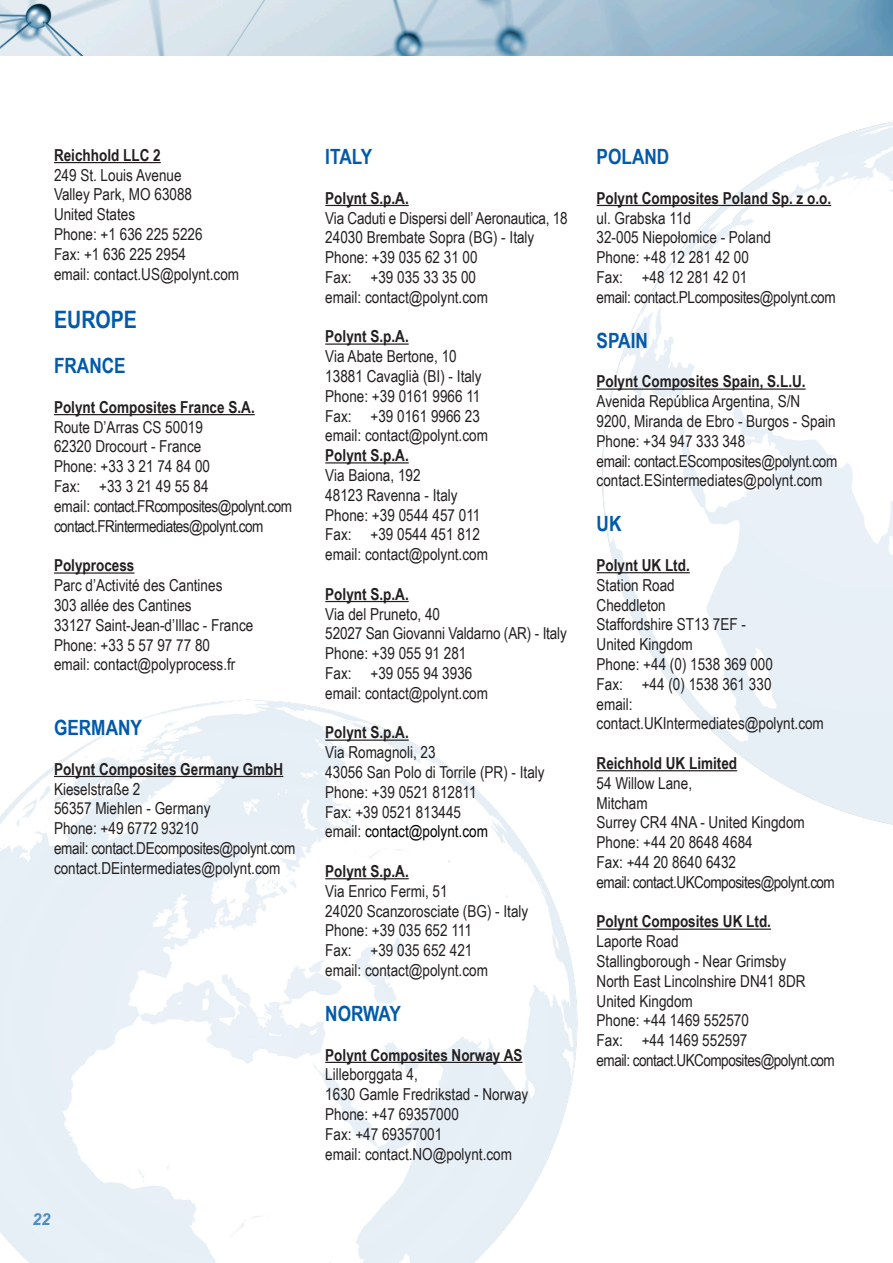
<style>
.page{position:relative;width:893px;height:1263px;background:#fff}
.page>*{position:absolute;margin:0;border:0;box-sizing:border-box;transform-origin:0 0}
.t1{font:700 24px "Arial Narrow";color:#015aaa}
.t2{font:700 21px "Arial Narrow";color:#015aaa}
.t3{font:16.5px "Arial Narrow";color:#231f20}
.t4{font:700 16.5px "Arial Narrow";color:#231f20}
.t5{font:16.5px "Arial Narrow";letter-spacing:-.03em;color:#231f20}
.t6{font:16.5px "Arial Narrow";letter-spacing:-.02em;color:#231f20}
.t7{font:16.5px "Arial Narrow";color:#000001}
.t8{font:italic 700 16.5px "Arial";color:#015aaa}
.s1{color:#231f20}
</style>
<div class="page">
<img style="left:325px;top:121px;width:568px;height:704px">
<img style="left:0;top:672px;width:603px;height:591px">
<hr style="left:54px;top:162px;width:107px;height:1px;background:#231f20">
<hr style="left:54px;top:414px;width:201px;height:1px;background:#231f20">
<hr style="left:54px;top:572px;width:80px;height:2px;background:#231f20">
<hr style="left:54px;top:776px;width:229px;height:1px;background:#231f20">
<hr style="left:325px;top:205px;width:84px;height:1px;background:#231f20">
<hr style="left:325px;top:343px;width:84px;height:2px;background:#231f20">
<hr style="left:325px;top:462px;width:84px;height:1px;background:#231f20">
<hr style="left:325px;top:601px;width:84px;height:1px;background:#231f20">
<hr style="left:325px;top:739px;width:84px;height:2px;background:#231f20">
<hr style="left:325px;top:878px;width:84px;height:1px;background:#231f20">
<hr style="left:325px;top:1062px;width:198px;height:1px;background:#231f20">
<hr style="left:597px;top:205px;width:234px;height:1px;background:#231f20">
<hr style="left:597px;top:388px;width:209px;height:2px;background:#231f20">
<hr style="left:597px;top:572px;width:93px;height:1px;background:#231f20">
<hr style="left:597px;top:770px;width:140px;height:1px;background:#231f20">
<hr style="left:597px;top:928px;width:174px;height:2px;background:#231f20">
<img style="left:0;top:0;width:893px;height:55px">
<p class="t4" style="left:54px;top:143px;width:108px">Reichhold LLC 2</p>
<p class="t3" style="left:54px;top:163px;width:129px">249 St. Louis Avenue</p>
<p class="t3" style="left:54px;top:183px;width:140px">Valley Park, MO 63088</p>
<p class="t3" style="left:54px;top:202px;width:83px">United States</p>
<p class="t3" style="left:54px;top:222px;width:150px">Phone: +1 636 225 5226</p>
<p class="t3" style="left:54px;top:242px;width:134px">Fax: +1 636 225 2954</p>
<p class="t3" style="left:54px;top:262px;width:187px">email: contact.US@polynt.com</p>
<p class="t1" style="left:54px;top:302px;width:85px">EUROPE</p>
<p class="t2" style="left:54px;top:350px;width:73px">FRANCE</p>
<p class="t4" style="left:54px;top:395px;width:202px">Polynt Composites France S.A.</p>
<p class="t3" style="left:54px;top:415px;width:150px">Route D’Arras CS 50019</p>
<p class="t3" style="left:54px;top:435px;width:149px">62320 Drocourt - France</p>
<p class="t3" style="left:54px;top:454px;width:158px">Phone: +33 3 21 74 84 00</p>
<p class="t3" style="left:54px;top:474px;width:156px">Fax: +33 3 21 49 55 84</p>
<p class="t5" style="left:54px;top:494px;width:240px">email: contact.FRcomposites@polynt.com</p>
<p class="t5" style="left:54px;top:514px;width:211px">contact.FRintermediates@polynt.com</p>
<p class="t4" style="left:54px;top:553px;width:82px">Polyprocess</p>
<p class="t3" style="left:54px;top:573px;width:170px">Parc d’Activité des Cantines</p>
<p class="t3" style="left:54px;top:593px;width:139px">303 allée des Cantines</p>
<p class="t3" style="left:54px;top:613px;width:201px">33127 Saint-Jean-d’Illac - France</p>
<p class="t3" style="left:54px;top:633px;width:158px">Phone: +33 5 57 97 77 80</p>
<p class="t3" style="left:54px;top:652px;width:183px">email: contact@polyprocess.fr</p>
<p class="t2" style="left:54px;top:712px;width:90px">GERMANY</p>
<p class="t4" style="left:54px;top:756px;width:231px">Polynt Composites Germany GmbH</p>
<p class="t3" style="left:54px;top:777px;width:88px">Kieselstraße 2</p>
<p class="t3" style="left:54px;top:796px;width:158px">56357 Miehlen - Germany</p>
<p class="t3" style="left:54px;top:816px;width:146px">Phone: +49 6772 93210</p>
<p class="t6" style="left:54px;top:836px;width:243px">email: contact.DEcomposites@polynt.com</p>
<p class="t3" style="left:54px;top:856px;width:228px">contact.DEintermediates@polynt.com</p>
<p class="t8" style="left:32px;top:1208px;width:20px">22</p>
<p class="t2" style="left:325px;top:141px;width:48px">ITALY</p>
<p class="t4" style="left:325px;top:185px;width:85px">Polynt S.p.A.</p>
<p class="t3" style="left:325px;top:206px;width:244px">Via Caduti e Dispersi dell’ Aeronautica, 18</p>
<p class="t3" style="left:325px;top:225px;width:211px">24030 Brembate Sopra (BG) - Italy</p>
<p class="t3" style="left:325px;top:245px;width:154px">Phone: +39 035 62 31 00</p>
<p class="t3" style="left:325px;top:265px;width:152px">Fax: +39 035 33 35 00</p>
<p class="t3" style="left:325px;top:285px;width:164px">email: contact@polynt.com</p>
<p class="t4" style="left:325px;top:324px;width:85px">Polynt S.p.A.</p>
<p class="t3" style="left:325px;top:344px;width:133px">Via Abate Bertone, 10</p>
<p class="t3" style="left:325px;top:364px;width:158px">13881 Cavaglià (BI) - Italy</p>
<p class="t3" style="left:325px;top:384px;width:157px">Phone: +39 0161 9966 11</p>
<p class="t3" style="left:325px;top:404px;width:156px">Fax: +39 0161 9966 23</p>
<p class="t3" style="left:325px;top:423px;width:164px">email: contact@polynt.com</p>
<p class="t4" style="left:325px;top:443px;width:85px">Polynt S.p.A.</p>
<p class="t3" style="left:325px;top:463px;width:97px">Via Baiona, 192</p>
<p class="t3" style="left:325px;top:483px;width:134px">48123 Ravenna - Italy</p>
<p class="t3" style="left:325px;top:503px;width:157px">Phone: +39 0544 457 011</p>
<p class="t3" style="left:325px;top:522px;width:156px">Fax: +39 0544 451 812</p>
<p class="t3" style="left:325px;top:542px;width:164px">email: contact@polynt.com</p>
<p class="t4" style="left:325px;top:581px;width:85px">Polynt S.p.A.</p>
<p class="t3" style="left:325px;top:602px;width:116px">Via del Pruneto, 40</p>
<p class="t3" style="left:325px;top:621px;width:243px">52027 San Giovanni Valdarno (AR) - Italy</p>
<p class="t3" style="left:325px;top:641px;width:143px">Phone: +39 055 91 281</p>
<p class="t3" style="left:325px;top:661px;width:149px">Fax: +39 055 94 3936</p>
<p class="t3" style="left:325px;top:681px;width:164px">email: contact@polynt.com</p>
<p class="t4" style="left:325px;top:720px;width:85px">Polynt S.p.A.</p>
<p class="t3" style="left:325px;top:740px;width:112px">Via Romagnoli, 23</p>
<p class="t3" style="left:325px;top:760px;width:221px">43056 San Polo di Torrile (PR) - Italy</p>
<p class="t3" style="left:325px;top:780px;width:153px">Phone: +39 0521 812811</p>
<p class="t3" style="left:325px;top:800px;width:137px">Fax: +39 0521 813445</p>
<p class="t7" style="left:325px;top:819px;width:164px"><span class="s1">email:</span> contact@polynt.com</p>
<p class="t4" style="left:325px;top:859px;width:85px">Polynt S.p.A.</p>
<p class="t3" style="left:325px;top:879px;width:124px">Via Enrico Fermi, 51</p>
<p class="t3" style="left:325px;top:899px;width:205px">24020 Scanzorosciate (BG) - Italy</p>
<p class="t3" style="left:325px;top:918px;width:148px">Phone: +39 035 652 111</p>
<p class="t3" style="left:325px;top:938px;width:149px">Fax: +39 035 652 421</p>
<p class="t3" style="left:325px;top:958px;width:164px">email: contact@polynt.com</p>
<p class="t2" style="left:325px;top:998px;width:77px">NORWAY</p>
<p class="t4" style="left:325px;top:1042px;width:199px">Polynt Composites Norway AS</p>
<p class="t3" style="left:325px;top:1062px;width:94px">Lilleborggata 4,</p>
<p class="t3" style="left:325px;top:1082px;width:205px">1630 Gamle Fredrikstad - Norway</p>
<p class="t3" style="left:325px;top:1102px;width:135px">Phone: +47 69357000</p>
<p class="t3" style="left:325px;top:1122px;width:118px">Fax: +47 69357001</p>
<p class="t3" style="left:325px;top:1142px;width:188px">email: contact.NO@polynt.com</p>
<p class="t2" style="left:597px;top:141px;width:74px">POLAND</p>
<p class="t4" style="left:597px;top:185px;width:236px">Polynt Composites Poland Sp. z o.o.</p>
<p class="t3" style="left:597px;top:206px;width:96px">ul. Grabska 11d</p>
<p class="t3" style="left:597px;top:225px;width:176px">32-005 Niepołomice - Poland</p>
<p class="t3" style="left:597px;top:245px;width:154px">Phone: +48 12 281 42 00</p>
<p class="t3" style="left:597px;top:265px;width:152px">Fax: +48 12 281 42 01</p>
<p class="t6" style="left:597px;top:285px;width:241px">email: contact.PLcomposites@polynt.com</p>
<p class="t2" style="left:597px;top:324px;width:53px">SPAIN</p>
<p class="t4" style="left:597px;top:369px;width:211px">Polynt Composites Spain, S.L.U.</p>
<p class="t3" style="left:597px;top:389px;width:205px">Avenida República Argentina, S/N</p>
<p class="t3" style="left:597px;top:409px;width:241px">9200, Miranda de Ebro - Burgos - Spain</p>
<p class="t3" style="left:597px;top:429px;width:150px">Phone: +34 947 333 348</p>
<p class="t6" style="left:597px;top:449px;width:242px">email: contact.EScomposites@polynt.com</p>
<p class="t3" style="left:597px;top:468px;width:227px">contact.ESintermediates@polynt.com</p>
<p class="t2" style="left:597px;top:508px;width:26px">UK</p>
<p class="t4" style="left:597px;top:553px;width:95px">Polynt UK Ltd.</p>
<p class="t3" style="left:597px;top:573px;width:80px">Station Road</p>
<p class="t3" style="left:597px;top:593px;width:71px">Cheddleton</p>
<p class="t3" style="left:597px;top:612px;width:151px">Staffordshire ST13 7EF -</p>
<p class="t3" style="left:597px;top:632px;width:98px">United Kingdom</p>
<p class="t3" style="left:597px;top:652px;width:178px">Phone: +44 (0) 1538 369 000</p>
<p class="t3" style="left:597px;top:672px;width:176px">Fax: +44 (0) 1538 361 330</p>
<p class="t3" style="left:597px;top:692px;width:38px">email:</p>
<p class="t3" style="left:597px;top:711px;width:229px">contact.UKIntermediates@polynt.com</p>
<p class="t4" style="left:597px;top:751px;width:142px">Reichhold UK Limited</p>
<p class="t3" style="left:597px;top:771px;width:97px">54 Willow Lane,</p>
<p class="t3" style="left:597px;top:791px;width:53px">Mitcham</p>
<p class="t3" style="left:597px;top:810px;width:210px">Surrey CR4 4NA - United Kingdom</p>
<p class="t3" style="left:597px;top:830px;width:158px">Phone: +44 20 8648 4684</p>
<p class="t3" style="left:597px;top:850px;width:141px">Fax: +44 20 8640 6432</p>
<p class="t5" style="left:597px;top:870px;width:240px">email: contact.UKComposites@polynt.com</p>
<p class="t4" style="left:597px;top:909px;width:176px">Polynt Composites UK Ltd.</p>
<p class="t3" style="left:597px;top:929px;width:83px">Laporte Road</p>
<p class="t3" style="left:597px;top:949px;width:191px">Stallingborough - Near Grimsby</p>
<p class="t3" style="left:597px;top:969px;width:211px">North East Lincolnshire DN41 8DR</p>
<p class="t3" style="left:597px;top:989px;width:98px">United Kingdom</p>
<p class="t3" style="left:597px;top:1008px;width:154px">Phone: +44 1469 552570</p>
<p class="t3" style="left:597px;top:1028px;width:152px">Fax: +44 1469 552597</p>
<p class="t5" style="left:597px;top:1048px;width:240px">email: contact.UKComposites@polynt.com</p>
</div>
